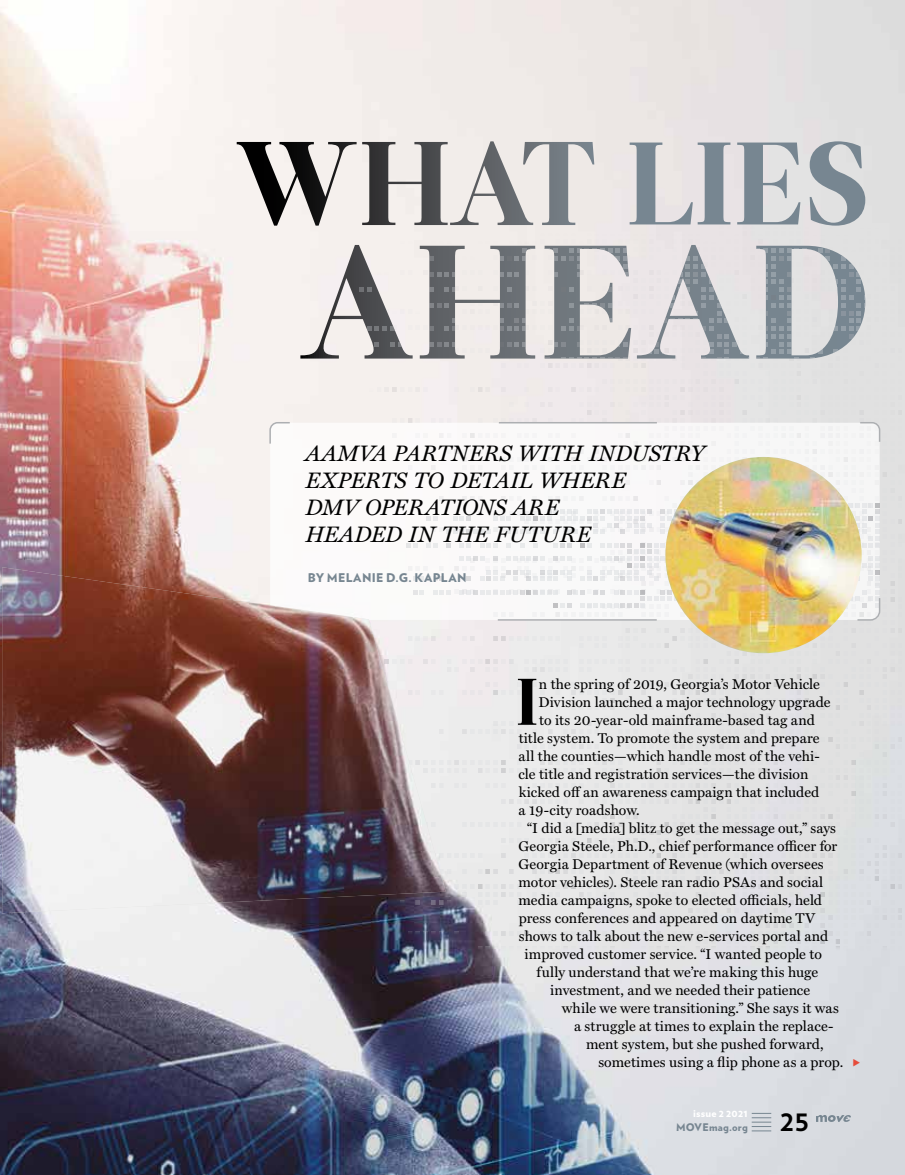
<style>
.page{position:relative;width:905px;height:1175px;background:#fff}
.page>*{position:absolute;margin:0;border:0;box-sizing:border-box;transform-origin:0 0}
.t1{font:65.7px "Leitura Display";color:#000}
.t2{font:700 30px "Verlag";color:#000}
.t3{font:italic 22.5px/27px "Miller Text";color:#000}
.t4{font:14.25px "Miller Text";letter-spacing:.005em;color:#000}
.t5{font:900 12px "Verlag";letter-spacing:.035em;color:#778691}
.t6{font:900 10.5px "Verlag";letter-spacing:.025em;color:#778691}
.t7{font:900 10.5px "Verlag";letter-spacing:.025em;color:#fff}
</style>
<div class="page">
<img style="left:0;top:0;width:904px;height:1174px">
<img style="left:2px;top:567px;width:235px;height:346px">
<img style="left:237px;top:141px;width:665px;height:810px">
<svg style="left:816px;top:1114px;width:35px;height:7px"></svg>
<svg style="left:751px;top:1113px;width:20px;height:18px"></svg>
<svg style="left:853px;top:1059px;width:7px;height:7px"></svg>
<h3 class="t3" style="left:306px;top:440px;width:400px">AAMVA PARTNERS WITH INDUSTRY<br>EXPERTS TO DETAIL WHERE<br>DMV OPERATIONS ARE<br>HEADED IN THE FUTURE</h3>
<p class="t5" style="left:308px;top:567px;width:160px">BY MELANIE D.G. KAPLAN</p>
<h1 class="t1" style="left:516px;top:657px;width:24px">I</h1>
<p class="t4" style="left:539px;top:675px;width:282px">n the spring of 2019, Georgia’s Motor Vehicle</p>
<p class="t4" style="left:538px;top:693px;width:294px">Division launched a major technology upgrade</p>
<p class="t4" style="left:539px;top:711px;width:277px">to its 20-year-old mainframe-based tag and</p>
<p class="t4" style="left:518px;top:729px;width:302px">title system. To promote the system and prepare</p>
<p class="t4" style="left:518px;top:747px;width:303px">all the counties—which handle most of the vehi-</p>
<p class="t4" style="left:518px;top:765px;width:291px">cle title and registration services—the division</p>
<p class="t4" style="left:518px;top:783px;width:302px">kicked off an awareness campaign that included</p>
<p class="t4" style="left:518px;top:801px;width:123px">a 19-city roadshow.</p>
<p class="t4" style="left:527px;top:819px;width:310px">“I did a [media] blitz to get the message out,” says</p>
<p class="t4" style="left:518px;top:837px;width:320px">Georgia Steele, Ph.D., chief performance officer for</p>
<p class="t4" style="left:518px;top:855px;width:307px">Georgia Department of Revenue (which oversees</p>
<p class="t4" style="left:518px;top:873px;width:306px">motor vehicles). Steele ran radio PSAs and social</p>
<p class="t4" style="left:518px;top:891px;width:305px">media campaigns, spoke to elected officials, held</p>
<p class="t4" style="left:518px;top:909px;width:298px">press conferences and appeared on daytime TV</p>
<p class="t4" style="left:519px;top:927px;width:311px">shows to talk about the new e-services portal and</p>
<p class="t4" style="left:524px;top:945px;width:299px">improved customer service. “I wanted people to</p>
<p class="t4" style="left:536px;top:963px;width:283px">fully understand that we’re making this huge</p>
<p class="t4" style="left:550px;top:981px;width:262px">investment, and we needed their patience</p>
<p class="t4" style="left:562px;top:999px;width:278px">while we were transitioning.” She says it was</p>
<p class="t4" style="left:574px;top:1017px;width:261px">a struggle at times to explain the replace-</p>
<p class="t4" style="left:586px;top:1035px;width:239px">ment system, but she pushed forward,</p>
<p class="t4" style="left:598px;top:1053px;width:246px">sometimes using a flip phone as a prop.</p>
<p class="t7" style="left:693px;top:1104px;width:56px">issue 2 2021</p>
<h2 class="t2" style="left:780px;top:1096px;width:30px">25</h2>
<p class="t6" style="left:676px;top:1118px;width:73px">MOVEmag.org</p>
</div>
